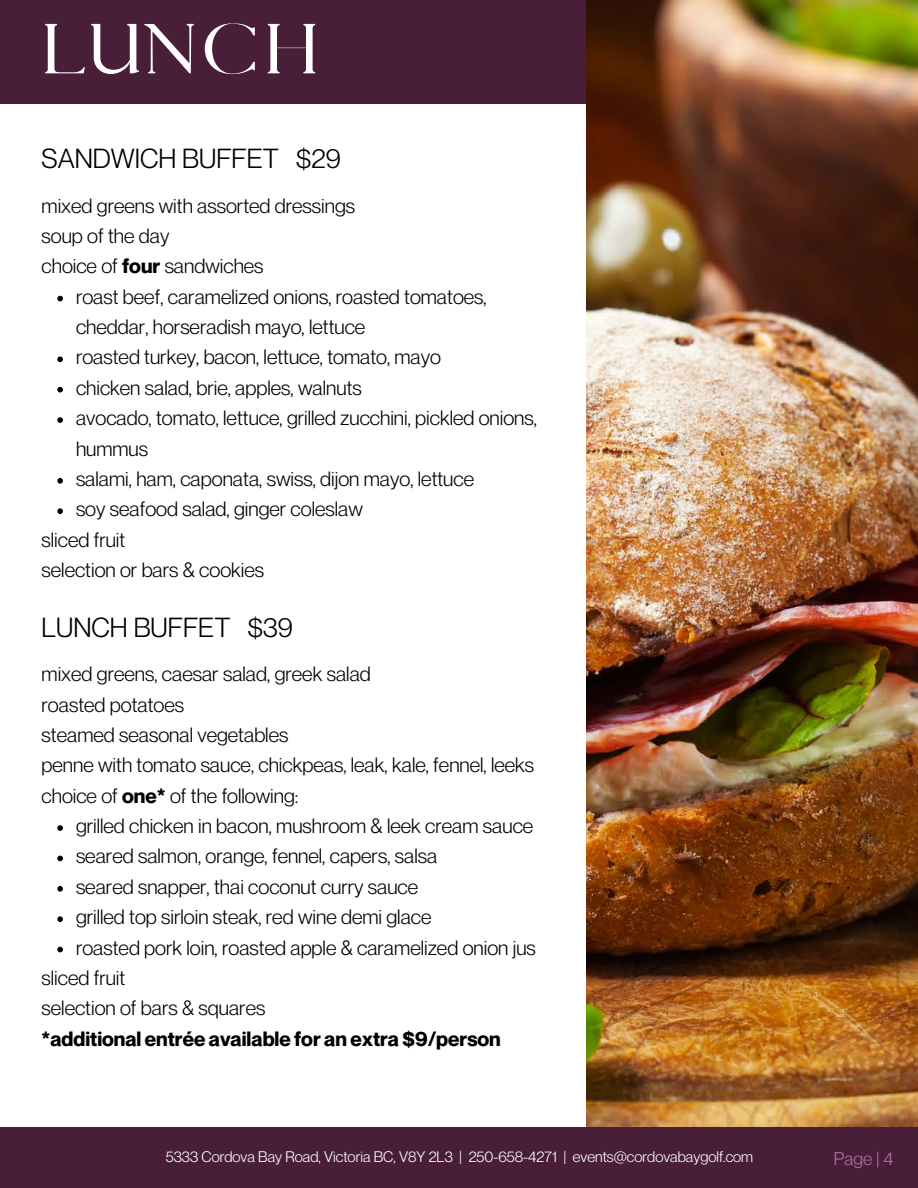
<style>
.page{position:relative;width:918px;height:1188px;background:#fff}
.page>*{position:absolute;margin:0;border:0;box-sizing:border-box;transform-origin:0 0}
.t1{font:67.5px "Pierson";letter-spacing:.055em;color:#fff}
.t2{font:27px "Neue Montreal";color:#000}
.t3{font:20.25px/30.3px "Neue Montreal";color:#000}
.t4{font:700 20.25px "Neue Montreal";color:#000}
.t5{font:18px "Neue Montreal";color:#b66f9c}
.t6{font:15px "Neue Montreal";color:#fff}
.s1{font-weight:700}
</style>
<div class="page">
<div style="left:0;top:0;width:918px;height:104px;background:#491e39"></div>
<img style="left:586px;top:0;width:332px;height:1128px">
<svg style="left:57px;top:296px;width:6px;height:5px"></svg>
<svg style="left:57px;top:357px;width:6px;height:5px"></svg>
<svg style="left:57px;top:387px;width:6px;height:6px"></svg>
<svg style="left:57px;top:417px;width:6px;height:6px"></svg>
<svg style="left:57px;top:478px;width:6px;height:6px"></svg>
<svg style="left:57px;top:508px;width:6px;height:6px"></svg>
<svg style="left:57px;top:825px;width:6px;height:6px"></svg>
<svg style="left:57px;top:856px;width:6px;height:5px"></svg>
<svg style="left:57px;top:886px;width:6px;height:6px"></svg>
<svg style="left:57px;top:916px;width:6px;height:6px"></svg>
<svg style="left:57px;top:947px;width:6px;height:5px"></svg>
<div style="left:0;top:1128px;width:918px;height:60px;background:#491e39"></div>
<h1 class="t1" style="left:42px;top:9px;width:279px">LUNCH</h1>
<h2 class="t2" style="left:42px;top:142px;width:301px">SANDWICH BUFFET $29</h2>
<p class="t3" style="left:42px;top:190px;width:315px">mixed greens with assorted dressings soup of the day<br>choice of <span class="s1">four</span> sandwiches</p>
<p class="t3" style="left:76px;top:281px;width:412px">roast beef, caramelized onions, roasted tomatoes,</p>
<p class="t3" style="left:76px;top:311px;width:291px">cheddar, horseradish mayo, lettuce</p>
<p class="t3" style="left:76px;top:342px;width:367px">roasted turkey, bacon, lettuce, tomato, mayo</p>
<p class="t3" style="left:76px;top:372px;width:287px">chicken salad, brie, apples, walnuts</p>
<p class="t3" style="left:76px;top:402px;width:462px">avocado, tomato, lettuce, grilled zucchini, pickled onions,</p>
<p class="t3" style="left:76px;top:433px;width:74px">hummus</p>
<p class="t3" style="left:76px;top:463px;width:400px">salami, ham, caponata, swiss, dijon mayo, lettuce</p>
<p class="t3" style="left:76px;top:494px;width:288px">soy seafood salad, ginger coleslaw</p>
<p class="t3" style="left:42px;top:524px;width:85px">sliced fruit</p>
<p class="t3" style="left:42px;top:554px;width:224px">selection or bars &amp; cookies</p>
<h2 class="t2" style="left:42px;top:610px;width:253px">LUNCH BUFFET $39</h2>
<p class="t3" style="left:42px;top:659px;width:494px">mixed greens, caesar salad, greek salad<br>roasted potatoes<br>steamed seasonal vegetables<br>penne with tomato sauce, chickpeas, leak, kale, fennel, leeks choice of <span class="s1">one*</span> of the following:</p>
<p class="t3" style="left:76px;top:810px;width:459px">grilled chicken in bacon, mushroom &amp; leek cream sauce</p>
<p class="t3" style="left:76px;top:841px;width:363px">seared salmon, orange, fennel, capers, salsa</p>
<p class="t3" style="left:76px;top:871px;width:344px">seared snapper, thai coconut curry sauce</p>
<p class="t3" style="left:76px;top:902px;width:357px">grilled top sirloin steak, red wine demi glace</p>
<p class="t3" style="left:76px;top:932px;width:461px">roasted pork loin, roasted apple &amp; caramelized onion jus</p>
<p class="t3" style="left:42px;top:962px;width:85px">sliced fruit</p>
<p class="t3" style="left:42px;top:993px;width:225px">selection of bars &amp; squares</p>
<p class="t4" style="left:42px;top:1026px;width:461px">*additional entrée available for an extra $9/person</p>
<p class="t6" style="left:166px;top:1148px;width:589px">5333 Cordova Bay Road, Victoria BC, V8Y 2L3 | 250-658-4271 | events@cordovabaygolf.com</p>
<p class="t5" style="left:834px;top:1147px;width:61px">Page | 4</p>
</div>
